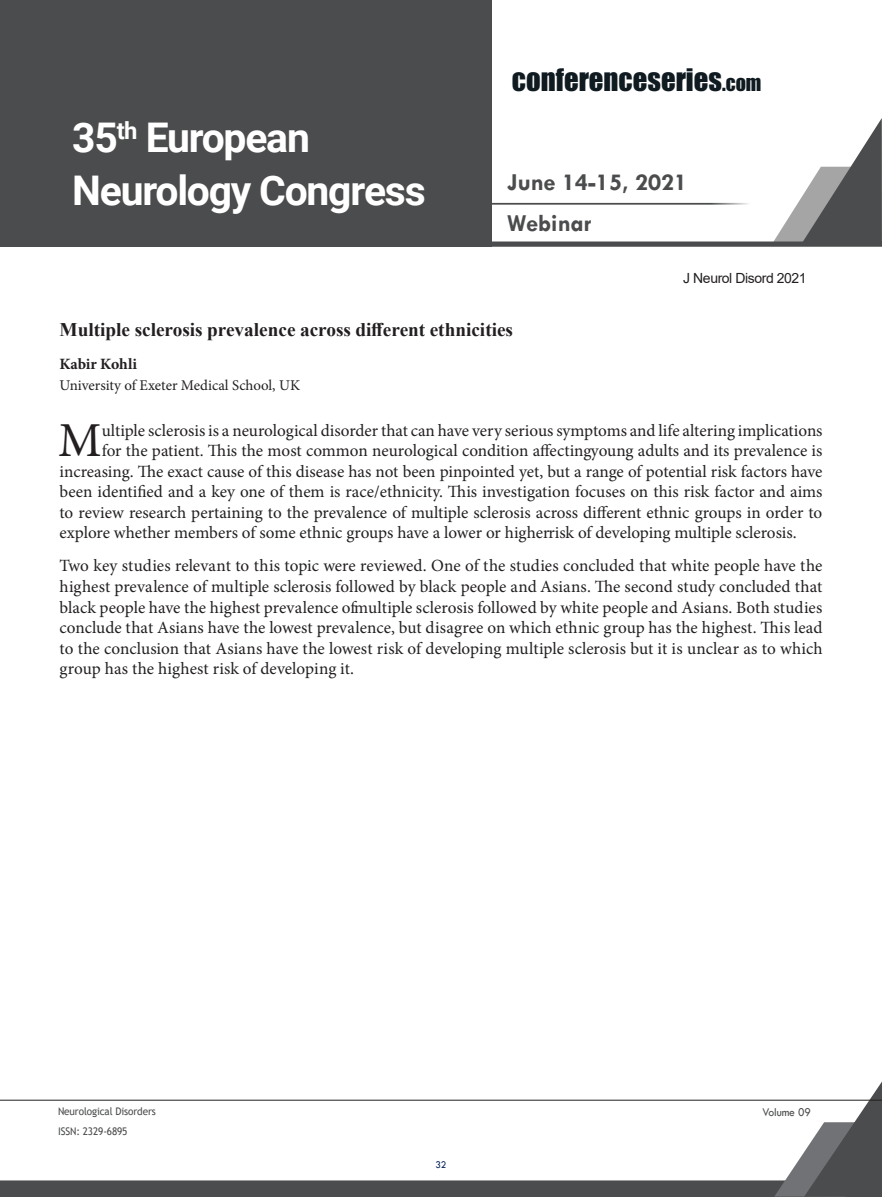
<style>
.page{position:relative;width:882px;height:1197px;background:#fff}
.page>*{position:absolute;margin:0;border:0;box-sizing:border-box;transform-origin:0 0}
.Abstract{font:48.82px "Minion Pro";color:#231f20}
.t1{font:700 40.95px/52.3px "Roboto";letter-spacing:-.03em;color:#fff}
.t2{font:28.7px "Impact";color:#101a21}
.t3{font:700 24.68px/41.1px "Tw Cen";color:#4b4c4d}
.t4{font:700 19.25px "Times New Roman";color:#231f20}
.Abstract-2{font:17.15px "Minion Pro";color:#231f20}
.Paragraph_Style_3{font:17.15px/20.7px "Minion Pro";letter-spacing:.005em;color:#231f20;text-align:justify}
.Name{font:700 15.75px "Minion Pro";letter-spacing:-.005em;color:#231f20}
.Affiliation_2{font:14.88px "Minion Pro";color:#231f20}
.t5{font:14px "Arial";letter-spacing:-.03em;color:#231f20}
.t6{font:12.25px "Tw Cen";letter-spacing:-.01em;color:#4b4c4d;scale:.95 1}
.t7{font:10.5px "Trebuchet MS";letter-spacing:-.01em;color:#4b4c4d;scale:.95 1}
.t8{font:10.5px "Tw Cen";color:#001f56;scale:.95 1}
.s1{font-size:20.12px}
</style>
<div class="page">
<div style="left:0;top:0;width:492px;height:247px;background:#4b4c4d"></div>
<svg style="left:492px;top:118px;width:390px;height:129px"></svg>
<hr style="left:486px;top:203px;width:280px;height:2px;background:#4b4c4d">
<svg style="left:0;top:1081px;width:882px;height:116px"></svg>
<hr style="left:0;top:1100px;width:882px;height:1px;background:#231f20">
<h2 class="t1" style="left:72px;top:110px;width:355px">35<sup>th</sup> European<br>Neurology Congress</h2>
<h3 class="t2" style="left:512px;top:57px;width:251px">CONFERENCESERIES<span class="s1">.COM</span></h3>
<h3 class="t3" style="left:507px;top:161px;width:182px">June 14-15, 2021<br>Webinar</h3>
<p class="t5" style="left:683px;top:269px;width:125px">J Neurol Disord 2021</p>
<p class="t4" style="left:60px;top:315px;width:455px">Multiple sclerosis prevalence across different ethnicities</p>
<p class="Name" style="left:60px;top:353px;width:79px">Kabir Kohli</p>
<p class="Affiliation_2" style="left:60px;top:375px;width:242px">University of Exeter Medical School, UK</p>
<p class="Abstract" style="left:58px;top:408px;width:45px">M</p>
<p class="Abstract-2" style="left:102px;top:419px;width:722px">ultiple sclerosis is a neurological disorder that can have very serious symptoms and life altering implications</p>
<p class="Abstract-2" style="left:102px;top:439px;width:722px">for the patient. This the most common neurological condition affecting young adults and its prevalence is</p>
<p class="Abstract-2" style="left:60px;top:460px;width:764px">increasing. The exact cause of this disease has not been pinpointed yet, but a range of potential risk factors have</p>
<p class="Abstract-2" style="left:60px;top:480px;width:764px">been identified and a key one of them is race/ethnicity. This investigation focuses on this risk factor and aims</p>
<p class="Abstract-2" style="left:60px;top:501px;width:764px">to review research pertaining to the prevalence of multiple sclerosis across different ethnic groups in order to</p>
<p class="Abstract-2" style="left:60px;top:522px;width:739px">explore whether members of some ethnic groups have a lower or higher risk of developing multiple sclerosis.</p>
<p class="Paragraph_Style_3" style="left:60px;top:556px;width:765px">Two key studies relevant to this topic were reviewed. One of the studies concluded that white people have the highest prevalence of multiple sclerosis followed by black people and Asians. The second study concluded that black people have the highest prevalence of multiple sclerosis followed by white people and Asians. Both studies conclude that Asians have the lowest prevalence, but disagree on which ethnic group has the highest. This lead to the conclusion that Asians have the lowest risk of developing multiple sclerosis but it is unclear as to which group has the highest risk of developing it.</p>
<p class="t7" style="left:58px;top:1105px;width:104px">Neurological Disorders</p>
<p class="t6" style="left:762px;top:1104px;width:53px">Volume 09</p>
<p class="t7" style="left:58px;top:1125px;width:75px">ISSN: 2329-6895</p>
<p class="t8" style="left:436px;top:1159px;width:13px">32</p>
</div>
